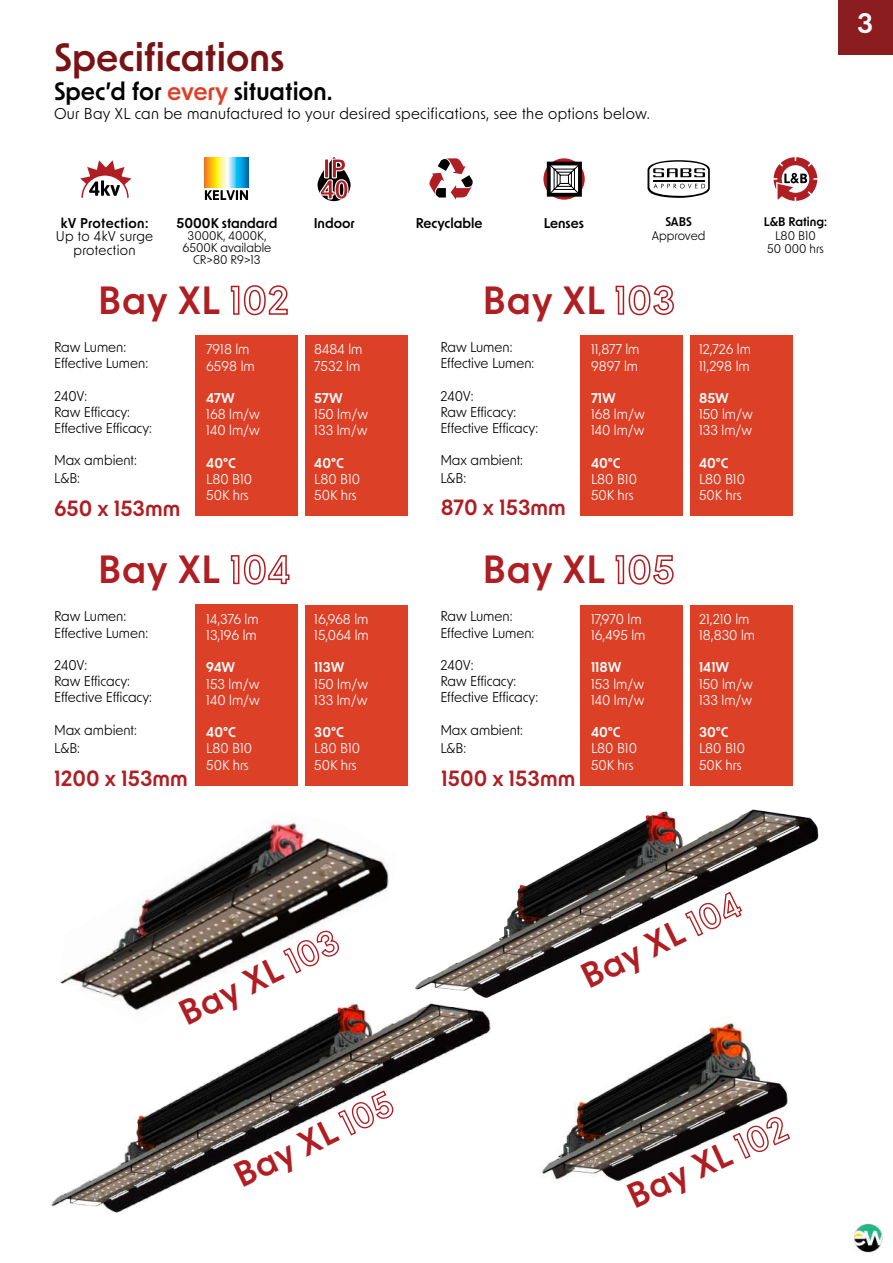
<style>
.page{position:relative;width:893px;height:1263px;background:#fff}
.page>*{position:absolute;margin:0;border:0;box-sizing:border-box;transform-origin:0 0}
.t1{font:600 37.5px "New Order";letter-spacing:.025em;color:#af1e23}
.t2{font:600 37.5px "New Order";color:#781315}
.t3{font:600 33.75px "New Order";color:#af1e23}
.t4{font:600 27px "New Order";color:#fff}
.t5{font:600 24px "New Order";color:#000}
.t6{font:600 21px "New Order";color:#af1e23}
.t7{font:15px "New Order";letter-spacing:.025em;color:#000}
.t8{font:13.5px "New Order";color:#fff}
.t9{font:13.5px/16.2px "New Order";color:#000}
.t10{font:600 13.5px "New Order";color:#fff}
.t11{font:600 13.5px "New Order";color:#000}
.t12{font:13.5px/13.5px "New Order";letter-spacing:.025em;color:#000;text-align:center}
.t13{font:600 13.5px "New Order";letter-spacing:.02em;color:#000}
.t14{font:12px/12px "New Order";color:#000;text-align:center}
.t15{font:600 12px "New Order";color:#000}
.s1{color:#dc4128}
</style>
<div class="page">
<svg style="left:205px;top:158px;width:43px;height:30px"></svg>
<svg style="left:205px;top:190px;width:43px;height:10px"></svg>
<svg style="left:80px;top:160px;width:52px;height:38px"></svg>
<svg style="left:317px;top:157px;width:34px;height:44px"></svg>
<svg style="left:319px;top:158px;width:30px;height:42px"></svg>
<div style="left:196px;top:335px;width:102px;height:181px;background:#dc4128"></div>
<div style="left:196px;top:605px;width:102px;height:180px;background:#dc4128"></div>
<div style="left:581px;top:335px;width:102px;height:181px;background:#dc4128"></div>
<div style="left:581px;top:605px;width:102px;height:180px;background:#dc4128"></div>
<div style="left:305px;top:335px;width:102px;height:181px;background:#dc4128"></div>
<div style="left:305px;top:605px;width:102px;height:180px;background:#dc4128"></div>
<div style="left:690px;top:335px;width:102px;height:181px;background:#dc4128"></div>
<div style="left:690px;top:605px;width:102px;height:180px;background:#dc4128"></div>
<svg style="left:429px;top:158px;width:44px;height:42px"></svg>
<img style="left:415px;top:809px;width:404px;height:186px">
<img style="left:60px;top:822px;width:329px;height:173px">
<img style="left:51px;top:995px;width:442px;height:218px">
<img style="left:542px;top:1016px;width:246px;height:167px">
<svg style="left:543px;top:158px;width:42px;height:42px"></svg>
<div style="left:547px;top:162px;width:35px;height:35px;border:4px solid #000"></div>
<svg style="left:550px;top:165px;width:29px;height:29px"></svg>
<div style="left:560px;top:175px;width:8px;height:8px;background:#fff"></div>
<div style="left:560px;top:175px;width:9px;height:9px;border:1px solid #000"></div>
<svg style="left:774px;top:157px;width:43px;height:44px"></svg>
<div style="left:839px;top:0;width:54px;height:54px;background:#8b1c1f"></div>
<img style="left:854px;top:1223px;width:29px;height:30px">
<svg style="left:647px;top:160px;width:63px;height:38px"></svg>
<h1 class="t2" style="left:54px;top:33px;width:232px">Specifications</h1>
<h3 class="t5" style="left:54px;top:75px;width:280px">Spec’d for <span class="s1">every</span> situation.</h3>
<p class="t7" style="left:54px;top:104px;width:597px">Our Bay XL can be manufactured to your desired specifications, see the options below.</p>
<h3 class="t4" style="left:857px;top:6px;width:18px">3</h3>
<p class="t13" style="left:61px;top:214px;width:89px">kV Protection:</p>
<p class="t12" style="left:56px;top:229px;width:99px">Up to 4kV surge protection</p>
<p class="t11" style="left:176px;top:214px;width:102px">5000K standard</p>
<p class="t14" style="left:183px;top:229px;width:90px">3000K, 4000K,<br>6500K available<br>CR&gt;80 R9&gt;13</p>
<h1 class="t1" style="left:98px;top:276px;width:192px">Bay XL 102</h1>
<p class="t11" style="left:314px;top:214px;width:43px">Indoor</p>
<p class="t11" style="left:416px;top:214px;width:68px">Recyclable</p>
<p class="t11" style="left:544px;top:214px;width:42px">Lenses</p>
<p class="t15" style="left:665px;top:214px;width:28px">SABS</p>
<p class="t14" style="left:652px;top:229px;width:55px">Approved</p>
<h1 class="t1" style="left:483px;top:276px;width:194px">Bay XL 103</h1>
<p class="t9" style="left:54px;top:338px;width:96px">Raw Lumen:<br>Effective Lumen:</p>
<p class="t9" style="left:54px;top:387px;width:99px">240V:<br>Raw Efficacy:<br>Effective Efficacy:</p>
<p class="t9" style="left:54px;top:451px;width:84px;line-height:18px">Max ambient:<br>L&amp;B:</p>
<p class="t9" style="left:440px;top:338px;width:96px">Raw Lumen:<br>Effective Lumen:</p>
<p class="t9" style="left:440px;top:387px;width:99px">240V:<br>Raw Efficacy:<br>Effective Efficacy:</p>
<p class="t9" style="left:440px;top:451px;width:84px;line-height:18px">Max ambient:<br>L&amp;B:</p>
<p class="t8" style="left:206px;top:341px;width:45px">7918 lm</p>
<p class="t8" style="left:314px;top:341px;width:50px">8484 lm</p>
<p class="t8" style="left:206px;top:357px;width:50px">6598 lm</p>
<p class="t8" style="left:314px;top:357px;width:48px">7532 lm</p>
<p class="t10" style="left:206px;top:389px;width:30px">47W</p>
<p class="t10" style="left:314px;top:389px;width:30px">57W</p>
<p class="t8" style="left:206px;top:406px;width:55px">168 lm/w</p>
<p class="t8" style="left:314px;top:406px;width:55px">150 lm/w</p>
<p class="t8" style="left:206px;top:422px;width:55px">140 lm/w</p>
<p class="t8" style="left:314px;top:422px;width:55px">133 lm/w</p>
<p class="t10" style="left:206px;top:454px;width:31px">40°C</p>
<p class="t10" style="left:314px;top:454px;width:31px">40°C</p>
<p class="t8" style="left:206px;top:470px;width:48px">L80 B10</p>
<p class="t8" style="left:314px;top:470px;width:48px">L80 B10</p>
<p class="t8" style="left:206px;top:487px;width:44px">50K hrs</p>
<p class="t8" style="left:314px;top:487px;width:44px">50K hrs</p>
<h3 class="t6" style="left:54px;top:495px;width:128px">650 x 153mm</h3>
<h3 class="t6" style="left:441px;top:493px;width:127px">870 x 153mm</h3>
<p class="t8" style="left:591px;top:341px;width:50px">11,877 lm</p>
<p class="t8" style="left:699px;top:341px;width:53px">12,726 lm</p>
<p class="t8" style="left:591px;top:357px;width:49px">9897 lm</p>
<p class="t8" style="left:699px;top:357px;width:52px">11,298 lm</p>
<p class="t10" style="left:591px;top:389px;width:26px">71W</p>
<p class="t10" style="left:699px;top:389px;width:31px">85W</p>
<p class="t8" style="left:591px;top:406px;width:55px">168 lm/w</p>
<p class="t8" style="left:699px;top:406px;width:55px">150 lm/w</p>
<p class="t8" style="left:591px;top:422px;width:55px">140 lm/w</p>
<p class="t8" style="left:699px;top:422px;width:55px">133 lm/w</p>
<p class="t10" style="left:591px;top:454px;width:31px">40°C</p>
<p class="t10" style="left:699px;top:454px;width:31px">40°C</p>
<p class="t8" style="left:591px;top:470px;width:48px">L80 B10</p>
<p class="t8" style="left:699px;top:470px;width:48px">L80 B10</p>
<p class="t8" style="left:591px;top:487px;width:44px">50K hrs</p>
<p class="t8" style="left:699px;top:487px;width:44px">50K hrs</p>
<p class="t15" style="left:764px;top:214px;width:65px">L&amp;B Rating:</p>
<p class="t14" style="left:767px;top:228px;width:58px;line-height:13.5px">L80 B10<br>50 000 hrs</p>
<h1 class="t1" style="left:98px;top:545px;width:194px">Bay XL 104</h1>
<h1 class="t1" style="left:483px;top:545px;width:193px">Bay XL 105</h1>
<p class="t9" style="left:54px;top:608px;width:96px">Raw Lumen:<br>Effective Lumen:</p>
<p class="t9" style="left:54px;top:656px;width:99px">240V:<br>Raw Efficacy:<br>Effective Efficacy:</p>
<p class="t9" style="left:54px;top:720px;width:84px;line-height:18px">Max ambient:<br>L&amp;B:</p>
<p class="t9" style="left:440px;top:608px;width:96px">Raw Lumen:<br>Effective Lumen:</p>
<p class="t9" style="left:440px;top:656px;width:99px">240V:<br>Raw Efficacy:<br>Effective Efficacy:</p>
<p class="t9" style="left:440px;top:720px;width:84px;line-height:18px">Max ambient:<br>L&amp;B:</p>
<p class="t8" style="left:206px;top:610px;width:54px">14,376 lm</p>
<p class="t8" style="left:314px;top:610px;width:56px">16,968 lm</p>
<p class="t8" style="left:206px;top:626px;width:52px">13,196 lm</p>
<p class="t8" style="left:314px;top:626px;width:56px">15,064 lm</p>
<p class="t10" style="left:206px;top:659px;width:31px">94W</p>
<p class="t10" style="left:314px;top:659px;width:32px">113W</p>
<p class="t8" style="left:206px;top:675px;width:55px">153 lm/w</p>
<p class="t8" style="left:314px;top:675px;width:55px">150 lm/w</p>
<p class="t8" style="left:206px;top:691px;width:55px">140 lm/w</p>
<p class="t8" style="left:314px;top:691px;width:55px">133 lm/w</p>
<p class="t10" style="left:206px;top:723px;width:31px">40°C</p>
<p class="t10" style="left:314px;top:723px;width:31px">30°C</p>
<p class="t8" style="left:206px;top:740px;width:48px">L80 B10</p>
<p class="t8" style="left:314px;top:740px;width:48px">L80 B10</p>
<p class="t8" style="left:206px;top:756px;width:44px">50K hrs</p>
<p class="t8" style="left:314px;top:756px;width:44px">50K hrs</p>
<h3 class="t6" style="left:54px;top:764px;width:135px">1200 x 153mm</h3>
<h3 class="t6" style="left:441px;top:764px;width:136px">1500 x 153mm</h3>
<p class="t8" style="left:591px;top:610px;width:52px">17,970 lm</p>
<p class="t8" style="left:699px;top:610px;width:52px">21,210 lm</p>
<p class="t8" style="left:591px;top:626px;width:56px">16,495 lm</p>
<p class="t8" style="left:699px;top:626px;width:58px">18,830 lm</p>
<p class="t10" style="left:591px;top:659px;width:32px">118W</p>
<p class="t10" style="left:699px;top:659px;width:32px">141W</p>
<p class="t8" style="left:591px;top:675px;width:55px">153 lm/w</p>
<p class="t8" style="left:699px;top:675px;width:55px">150 lm/w</p>
<p class="t8" style="left:591px;top:691px;width:55px">140 lm/w</p>
<p class="t8" style="left:699px;top:691px;width:55px">133 lm/w</p>
<p class="t10" style="left:591px;top:723px;width:31px">40°C</p>
<p class="t10" style="left:699px;top:723px;width:31px">30°C</p>
<p class="t8" style="left:591px;top:740px;width:48px">L80 B10</p>
<p class="t8" style="left:699px;top:740px;width:48px">L80 B10</p>
<p class="t8" style="left:591px;top:756px;width:44px">50K hrs</p>
<p class="t8" style="left:699px;top:756px;width:44px">50K hrs</p>
<h2 class="t3" style="left:172px;top:995px;width:174px;rotate:-26deg">Bay XL 103</h2>
<h2 class="t3" style="left:227px;top:1157px;width:174px;rotate:-26deg">Bay XL 105</h2>
<h2 class="t3" style="left:574px;top:958px;width:174px;rotate:-26deg">Bay XL 104</h2>
<h2 class="t3" style="left:620px;top:1178px;width:173px;rotate:-25deg">Bay XL 102</h2>
</div>
